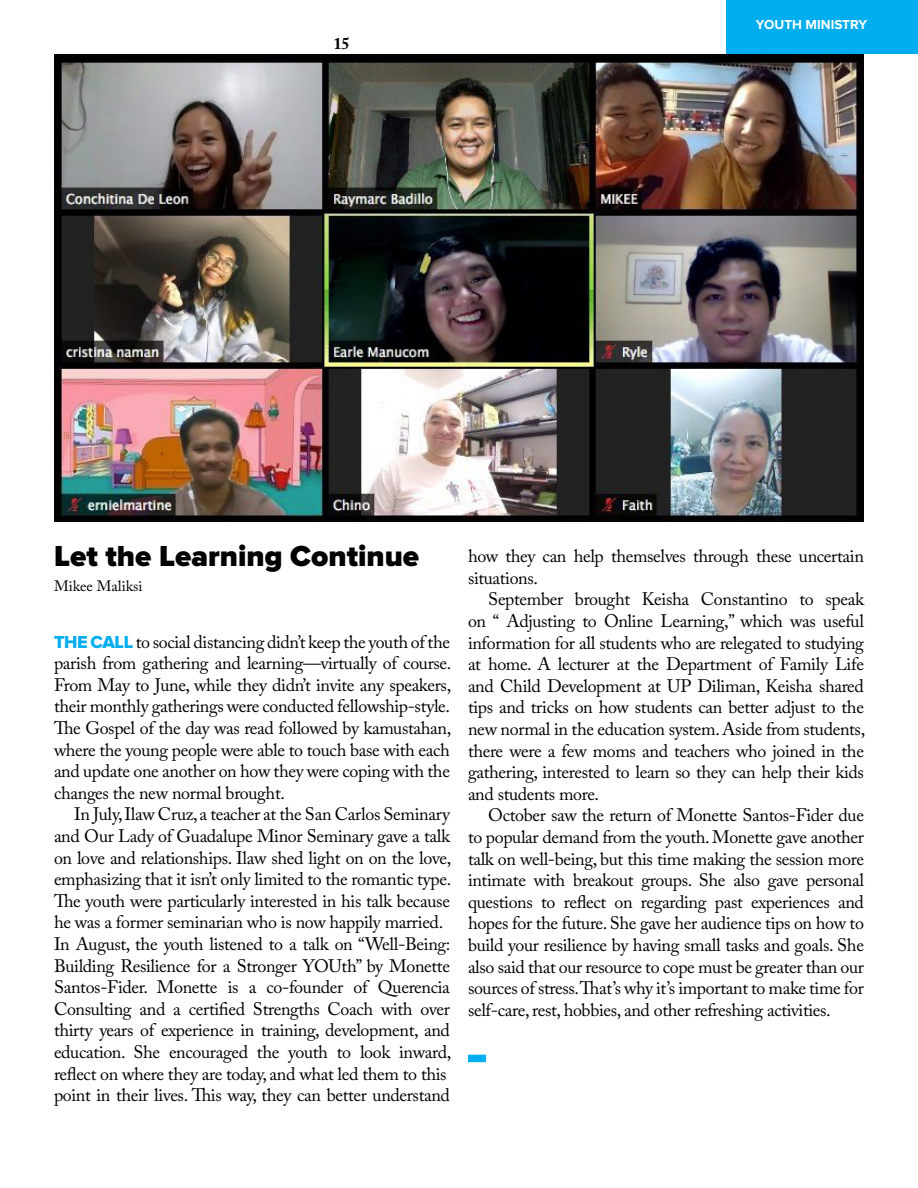
<style>
.page{position:relative;width:918px;height:1188px;background:#fff}
.page>*{position:absolute;margin:0;border:0;box-sizing:border-box;transform-origin:0 0}
.t1{font:900 30px "Proxima Nova";color:#000}
.t2{font:18px/21.6px "Adobe Caslon Pro";letter-spacing:-.02em;color:#000;text-align:justify}
.t3{font:700 16.5px "Adobe Caslon Pro";color:#000}
.t4{font:15px "Adobe Caslon Pro";color:#000}
.t5{font:700 13.5px "Proxima Nova";color:#fff}
.s1{font-family:"Proxima Nova Extrabld";color:#00aeef}
</style>
<div class="page">
<img style="left:54px;top:54px;width:810px;height:468px">
<div style="left:726px;top:0;width:192px;height:54px;background:#00aeef"></div>
<div style="left:468px;top:1055px;width:18px;height:7px;background:#00aeef"></div>
<p class="t3" style="left:333px;top:34px;width:18px">15</p>
<p class="t5" style="left:756px;top:19px;width:113px">YOUTH MINISTRY</p>
<h1 class="t1" style="left:54px;top:542px;width:367px">Let the Learning Continue</h1>
<p class="t4" style="left:54px;top:577px;width:90px">Mikee Maliksi</p>
<p class="t2" style="left:54px;top:631px;width:399px"><span class="s1">THE CALL</span> to social distancing didn’t keep the youth of the parish from gathering and learning—virtually of course.<br>From May to June, while they didn’t invite any speakers, their monthly gatherings were conducted fellowship-style.<br>The Gospel of the day was read followed by kamustahan, where the young people were able to touch base with each and update one another on how they were coping with the changes the new normal brought.</p>
<p class="t2" style="left:54px;top:803px;width:399px;text-align:left;text-indent:20px">In July, Ilaw Cruz, a teacher at the San Carlos Seminary and Our Lady of Guadalupe Minor Seminary gave a talk on love and relationships. Ilaw shed light on on the love, emphasizing that it isn’t only limited to the romantic type.<br>The youth were particularly interested in his talk because he was a former seminarian who is now happily married.<br>In August, the youth listened to a talk on “Well-Being:<br>Building Resilience for a Stronger YOUth” by Monette Santos-Fider. Monette is a co-founder of Querencia Consulting and a certified Strengths Coach with over thirty years of experience in training, development, and education. She encouraged the youth to look inward, reflect on where they are today, and what led them to this point in their lives. This way, they can better understand</p>
<p class="t2" style="left:468px;top:545px;width:398px">how they can help themselves through these uncertain situations.</p>
<p class="t2" style="left:468px;top:588px;width:399px;text-indent:20px">September brought Keisha Constantino to speak on “ Adjusting to Online Learning,” which was useful information for all students who are relegated to studying at home. A lecturer at the Department of Family Life and Child Development at UP Diliman, Keisha shared tips and tricks on how students can better adjust to the new normal in the education system. Aside from students, there were a few moms and teachers who joined in the gathering, interested to learn so they can help their kids and students more.</p>
<p class="t2" style="left:468px;top:804px;width:398px;text-indent:20px">October saw the return of Monette Santos-Fider due to popular demand from the youth. Monette gave another talk on well-being, but this time making the session more intimate with breakout groups. She also gave personal questions to reflect on regarding past experiences and hopes for the future. She gave her audience tips on how to build your resilience by having small tasks and goals. She also said that our resource to cope must be greater than our sources of stress.That’s why it’s important to make time for self-care, rest, hobbies, and other refreshing activities.</p>
</div>
